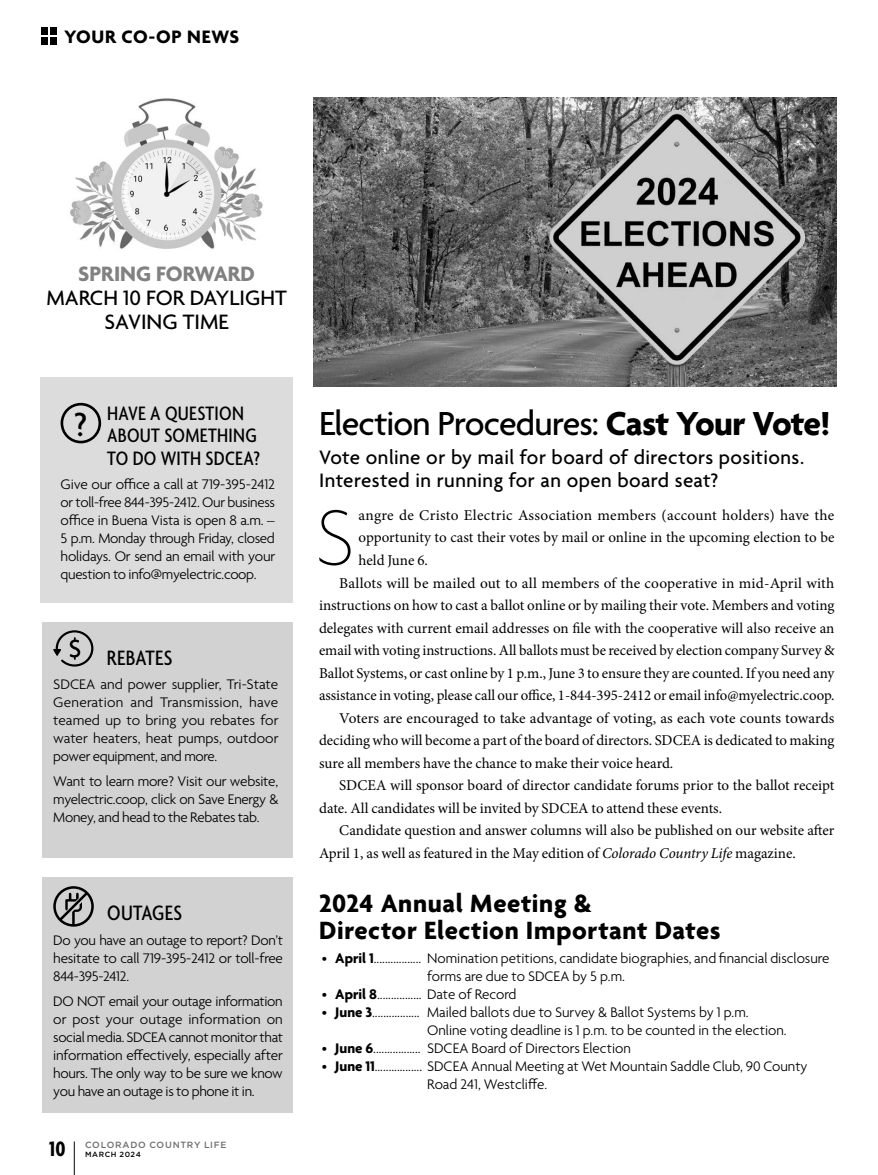
<style>
.page{position:relative;width:878px;height:1175px;background:#fff}
.page>*{position:absolute;margin:0;border:0;box-sizing:border-box;transform-origin:0 0}
.t1{font:100 85.5px "Agenda";color:#000}
.t2{font:500 36px "Agenda";letter-spacing:-.025em;color:#000}
.t3{font:700 27px/27px "Agenda";letter-spacing:.02em;color:#000}
.t4{font:500 22.5px/24px "Agenda";color:#000;text-align:center}
.t5{font:500 condensed 22.5px "Agenda";letter-spacing:.015em;color:#000}
.t6{font:700 22.5px "Agenda";color:#818181}
.t7{font:700 condensed 22.5px "Agenda";color:#000}
.t8{font:500 21px/22.5px "Agenda";letter-spacing:.02em;color:#000}
.t9{font:500 condensed 21px/22.5px "Agenda";letter-spacing:.01em;color:#000}
.t10{font:700 19.5px "Agenda";letter-spacing:.03em;color:#000}
.t11{font:300 15px/18px "Agenda";letter-spacing:-.01em;color:#000;text-align:justify}
.t12{font:15px "Minion Pro";color:#000}
.t13{font:15px "Minion Pro";letter-spacing:.02em;color:#000}
.t14{font:500 9px "Gotham HTF";letter-spacing:.075em;color:#6d6d6d}
.t15{font:500 7.5px "Gotham HTF";letter-spacing:.075em;color:#000}
.s1{font-weight:700}
.s2{font-style:italic}
</style>
<div class="page">
<div style="left:42px;top:877px;width:250px;height:235px;background:#d2d2d2"></div>
<svg style="left:53px;top:886px;width:41px;height:40px"></svg>
<div style="left:42px;top:622px;width:250px;height:235px;background:#d2d2d2"></div>
<svg style="left:53px;top:630px;width:40px;height:36px"></svg>
<img style="left:314px;top:97px;width:522px;height:290px">
<div style="left:40px;top:377px;width:252px;height:225px;background:#dcdcdc"></div>
<div style="left:61px;top:403px;width:40px;height:40px;border:3px solid #000;border-radius:50%"></div>
<img style="left:70px;top:98px;width:193px;height:151px">
<hr style="left:74px;top:1141px;width:1px;height:33px;background:#000">
<div style="left:50px;top:37px;width:7px;height:7px;background:#000"></div>
<div style="left:50px;top:28px;width:7px;height:7px;background:#000"></div>
<div style="left:41px;top:37px;width:7px;height:7px;background:#000"></div>
<div style="left:41px;top:28px;width:7px;height:7px;background:#000"></div>
<h3 class="t10" style="left:64px;top:26px;width:176px">YOUR CO-OP NEWS</h3>
<h3 class="t6" style="left:78px;top:262px;width:178px">SPRING FORWARD</h3>
<h3 class="t4" style="left:46px;top:287px;width:242px">MARCH 10 FOR DAYLIGHT<br>SAVING TIME</h3>
<h2 class="t2" style="left:74px;top:405px;width:15px">?</h2>
<h3 class="t9" style="left:107px;top:403px;width:154px">HAVE A QUESTION<br>ABOUT SOMETHING<br>TO DO WITH SDCEA?</h3>
<p class="t11" style="left:61px;top:476px;width:216px">Give our office a call at 719-395-2412 or toll-free 844-395-2412. Our business office in Buena Vista is open 8 a.m. – 5 p.m. Monday through Friday, closed holidays. Or send an email with your question to info@myelectric.coop.</p>
<h3 class="t5" style="left:107px;top:645px;width:67px">REBATES</h3>
<p class="t11" style="left:53px;top:676px;width:227px">SDCEA and power supplier, Tri-State Generation and Transmission, have teamed up to bring you rebates for water heaters, heat pumps, outdoor power equipment, and more.</p>
<p class="t11" style="left:53px;top:773px;width:226px">Want to learn more? Visit our website, myelectric.coop, click on Save Energy &amp; Money, and head to the Rebates tab.</p>
<h3 class="t5" style="left:107px;top:901px;width:76px">OUTAGES</h3>
<p class="t11" style="left:53px;top:932px;width:231px">Do you have an outage to report? Don’t hesitate to call 719-395-2412 or toll-free 844-395-2412.</p>
<p class="t11" style="left:53px;top:993px;width:231px">DO NOT email your outage information or post your outage information on social media. SDCEA cannot monitor that information effectively, especially after hours. The only way to be sure we know you have an outage is to phone it in.</p>
<h3 class="t7" style="left:49px;top:1136px;width:18px">10</h3>
<p class="t14" style="left:85px;top:1140px;width:143px">COLORADO COUNTRY LIFE</p>
<p class="t15" style="left:85px;top:1150px;width:57px">MARCH 2024</p>
<h2 class="t2" style="left:319px;top:404px;width:513px">Election Procedures: <span class="s1">Cast Your Vote!</span></h2>
<h3 class="t8" style="left:319px;top:447px;width:486px">Vote online or by mail for board of directors positions.<br>Interested in running for an open board seat?</h3>
<h1 class="t1" style="left:315px;top:491px;width:41px">S</h1>
<p class="t13" style="left:358px;top:505px;width:477px">angre de Cristo Electric Association members (account holders) have the</p>
<p class="t12" style="left:358px;top:527px;width:477px">opportunity to cast their votes by mail or online in the upcoming election to be</p>
<p class="t12" style="left:358px;top:550px;width:71px">held June 6.</p>
<p class="t12" style="left:339px;top:572px;width:496px">Ballots will be mailed out to all members of the cooperative in mid-April with</p>
<p class="t12" style="left:319px;top:595px;width:517px">instructions on how to cast a ballot online or by mailing their vote. Members and voting</p>
<p class="t12" style="left:319px;top:617px;width:517px">delegates with current email addresses on file with the cooperative will also receive an</p>
<p class="t12" style="left:319px;top:640px;width:517px">email with voting instructions. All ballots must be received by election company Survey &amp;</p>
<p class="t12" style="left:319px;top:662px;width:516px">Ballot Systems, or cast online by 1 p.m., June 3 to ensure they are counted. If you need any</p>
<p class="t12" style="left:319px;top:685px;width:517px">assistance in voting, please call our office, 1-844-395-2412 or email info@myelectric.coop.</p>
<p class="t12" style="left:339px;top:707px;width:496px">Voters are encouraged to take advantage of voting, as each vote counts towards</p>
<p class="t12" style="left:319px;top:730px;width:517px">deciding who will become a part of the board of directors. SDCEA is dedicated to making</p>
<p class="t12" style="left:319px;top:752px;width:356px">sure all members have the chance to make their voice heard.</p>
<p class="t12" style="left:339px;top:775px;width:496px">SDCEA will sponsor board of director candidate forums prior to the ballot receipt</p>
<p class="t12" style="left:319px;top:797px;width:404px">date. All candidates will be invited by SDCEA to attend these events.</p>
<p class="t12" style="left:339px;top:820px;width:496px">Candidate question and answer columns will also be published on our website after</p>
<p class="t12" style="left:319px;top:842px;width:478px">April 1, as well as featured in the May edition of <span class="s2">Colorado Country Life</span> magazine.</p>
<h3 class="t3" style="left:319px;top:891px;width:403px">2024 Annual Meeting &amp;<br>Director Election Important Dates</h3>
<p class="t11" style="left:427px;top:950px;width:403px;text-indent:-105px">• <span class="s1">April 1</span>................. Nomination petitions, candidate biographies, and financial disclosure forms are due to SDCEA by 5 p.m.</p>
<p class="t11" style="left:322px;top:986px;width:196px">• <span class="s1">April 8</span>................ Date of Record</p>
<p class="t11" style="left:427px;top:1004px;width:361px;text-indent:-105px">• <span class="s1">June 3</span>................. Mailed ballots due to Survey &amp; Ballot Systems by 1 p.m.<br>Online voting deadline is 1 p.m. to be counted in the election.</p>
<p class="t11" style="left:322px;top:1040px;width:310px">• <span class="s1">June 6</span>................. SDCEA Board of Directors Election</p>
<p class="t11" style="left:427px;top:1058px;width:382px;text-indent:-105px">• <span class="s1">June 11</span>................. SDCEA Annual Meeting at Wet Mountain Saddle Club, 90 County<br>Road 241, Westcliffe.</p>
</div>
